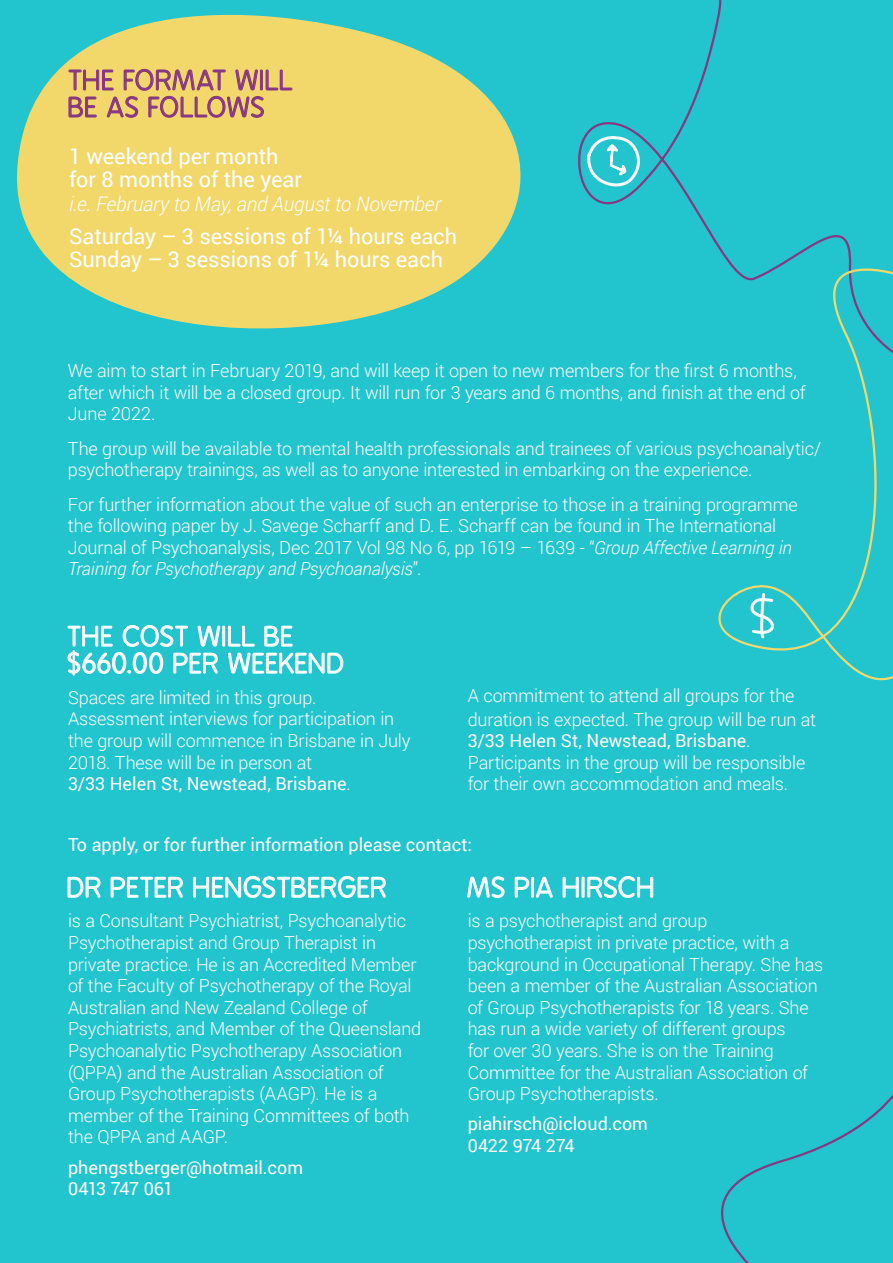
<style>
.page{position:relative;width:893px;height:1263px;background:#22c5ce}
.page>*{position:absolute;margin:0;border:0;box-sizing:border-box;transform-origin:0 0}
.t1{font:27px/27px "B Preplay";color:#fff}
.t2{font:27px/27px "B Preplay";letter-spacing:.005em;color:#883783}
.t3{font:21.75px/23.4px "Roboto";letter-spacing:-.005em;color:#fff}
.t4{font:italic 300 20.1px "Roboto";letter-spacing:-.005em;color:#fff}
.t5{font:300 18px/21.6px "Roboto";letter-spacing:-.01em;color:#fff}
.t6{font:18px/21.6px "Roboto";color:#fff}
.s1{font-style:italic}
.s2{font-weight:400}
</style>
<div class="page">
<svg style="left:17px;top:14px;width:504px;height:315px;fill:#f2d86b"></svg>
<svg style="left:578px;top:0;width:269px;height:240px"></svg>
<svg style="left:721px;top:1094px;width:172px;height:169px"></svg>
<svg style="left:713px;top:240px;width:180px;height:441px"></svg>
<svg style="left:749px;top:591px;width:26px;height:50px"></svg>
<svg style="left:585px;top:121px;width:59px;height:69px"></svg>
<svg style="left:68px;top:62px;width:225px;height:56px;background:#deba6f"></svg>
<div style="left:222px;top:626px;width:3px;height:20px;border:1px solid #fff"></div>
<svg style="left:67px;top:624px;width:154px;height:52px"></svg>
<svg style="left:228px;top:625px;width:116px;height:49px"></svg>
<svg style="left:67px;top:876px;width:34px;height:22px"></svg>
<svg style="left:110px;top:876px;width:73px;height:22px"></svg>
<svg style="left:193px;top:876px;width:193px;height:22px"></svg>
<svg style="left:467px;top:876px;width:38px;height:23px"></svg>
<svg style="left:515px;top:876px;width:14px;height:22px"></svg>
<div style="left:531px;top:877px;width:3px;height:21px;border:1px solid #fff"></div>
<svg style="left:536px;top:876px;width:17px;height:22px"></svg>
<svg style="left:562px;top:876px;width:17px;height:22px"></svg>
<div style="left:582px;top:877px;width:2px;height:21px;border:1px solid #fff"></div>
<svg style="left:587px;top:876px;width:66px;height:22px"></svg>
<h1 class="t2" style="left:69px;top:68px;width:227px">THE FORMAT WILL<br>BE AS FOLLOWS</h1>
<p class="t3" style="left:69px;top:143px;width:234px">1 weekend per month for 8 months of the year</p>
<p class="t4" style="left:69px;top:190px;width:374px">i.e. February to May, and August to November</p>
<p class="t3" style="left:69px;top:224px;width:390px">Saturday – 3 sessions of 1¼ hours each<br>Sunday – 3 sessions of 1¼ hours each</p>
<p class="t5" style="left:68px;top:359px;width:739px">We aim to start in February 2019, and will keep it open to new members for the first 6 months, after which it will be a closed group. It will run for 3 years and 6 months, and finish at the end of<br>June 2022.</p>
<p class="t5" style="left:68px;top:437px;width:755px">The group will be available to mental health professionals and trainees of various psychoanalytic/ psychotherapy trainings, as well as to anyone interested in embarking on the experience.</p>
<p class="t5" style="left:68px;top:493px;width:731px">For further information about the value of such an enterprise to those in a training programme the following paper by J. Savege Scharff and D. E. Scharff can be found in The International Journal of Psychoanalysis, Dec 2017 Vol 98 No 6, pp 1619 – 1639 - “<span class="s1">Group Affective Learning in Training for Psychotherapy and Psychoanalysis</span>”.</p>
<h1 class="t1" style="left:68px;top:624px;width:279px">THE COST WILL BE $660.00 PER WEEKEND</h1>
<p class="t5" style="left:68px;top:686px;width:344px">Spaces are limited in this group.<br>Assessment interviews for participation in the group will commence in Brisbane in July 2018. These will be in person at<br><span class="s2">3/33 Helen St, Newstead, Brisbane</span>.</p>
<p class="t5" style="left:468px;top:683px;width:350px;line-height:23.4px">A commitment to attend all groups for the duration is expected. The group will be run at</p>
<p class="t5" style="left:468px;top:729px;width:339px"><span class="s2">3/33 Helen St, Newstead, Brisbane</span>.<br>Participants in the group will be responsible for their own accommodation and meals.</p>
<p class="t6" style="left:68px;top:833px;width:406px">To apply, or for further information please contact:</p>
<h1 class="t1" style="left:68px;top:875px;width:322px">DR PETER HENGSTBERGER</h1>
<p class="t5" style="left:68px;top:909px;width:355px">is a Consultant Psychiatrist, Psychoanalytic Psychotherapist and Group Therapist in private practice. He is an Accredited Member of the Faculty of Psychotherapy of the Royal Australian and New Zealand College of Psychiatrists, and Member of the Queensland Psychoanalytic Psychotherapy Association (QPPA) and the Australian Association of Group Psychotherapists (AAGP). He is a member of the Training Committees of both the QPPA and AAGP.</p>
<p class="t6" style="left:68px;top:1155px;width:237px">phengstberger@hotmail.com<br>0413 747 061</p>
<h1 class="t1" style="left:468px;top:875px;width:190px">MS PIA HIRSCH</h1>
<p class="t5" style="left:468px;top:909px;width:357px">is a psychotherapist and group psychotherapist in private practice, with a background in Occupational Therapy. She has been a member of the Australian Association of Group Psychotherapists for 18 years. She has run a wide variety of different groups<br>for over 30 years. She is on the Training Committee for the Australian Association of Group Psychotherapists.</p>
<p class="t6" style="left:468px;top:1112px;width:182px">piahirsch@icloud.com<br>0422 974 274</p>
</div>
